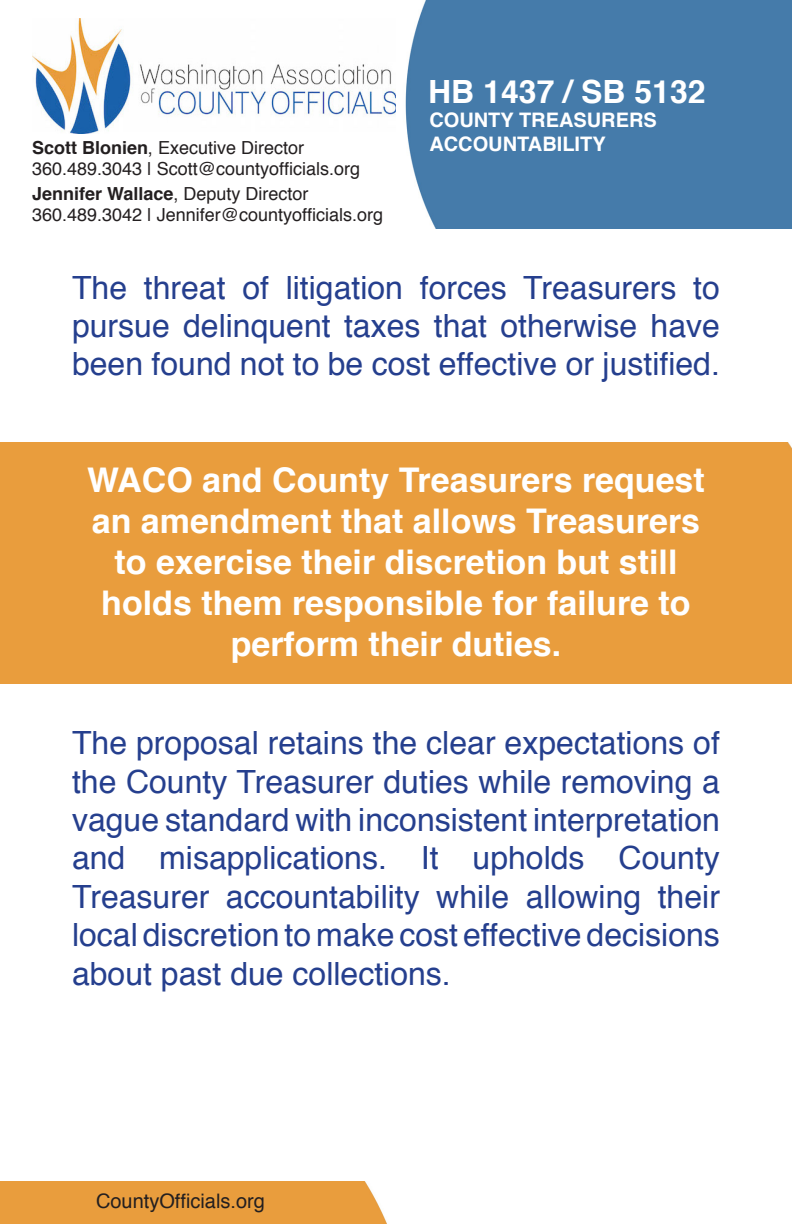
<style>
.page{position:relative;width:792px;height:1224px;background:#fff}
.page>*{position:absolute;margin:0;border:0;box-sizing:border-box;transform-origin:0 0}
.t1{font:700 34px/40.8px "Helvetica";color:#fff;text-align:center}
.t2{font:32px/38.4px "Helvetica";color:#253f8e;text-align:justify}
.t3{font:700 32px "Helvetica";color:#fff}
.t4{font:700 20px/24px "Helvetica";color:#fff}
.t5{font:20px "Helvetica";color:#231f20}
.t6{font:18px "Helvetica";color:#231f20}
.t7{font:700 18px "Helvetica";color:#231f20}
.s1{font-weight:700}
.s2{font-weight:400}
</style>
<div class="page">
<div style="left:0;top:443px;width:792px;height:241px;background:#e99d3d"></div>
<div style="left:0;top:1182px;width:387px;height:42px;background:#e99d3d"></div>
<div style="left:405px;top:0;width:387px;height:228px;background:#457baa"></div>
<img style="left:32px;top:18px;width:364px;height:116px">
<p class="t6" style="left:32px;top:133px;width:274px"><span class="s1">Scott Blonien</span>, Executive Director</p>
<p class="t6" style="left:32px;top:155px;width:330px">360.489.3043 | Scott@countyofficials.org</p>
<p class="t7" style="left:32px;top:179px;width:278px">Jennifer Wallace<span class="s2">, Deputy Director</span></p>
<p class="t6" style="left:32px;top:201px;width:353px">360.489.3042 | Jennifer@countyofficials.org</p>
<p class="t3" style="left:428px;top:66px;width:279px">HB 1437 / SB 5132</p>
<p class="t4" style="left:429px;top:109px;width:229px">COUNTY TREASURERS<br>ACCOUNTABILITY</p>
<p class="t2" style="left:72px;top:269px;width:649px">The threat of litigation forces Treasurers to pursue delinquent taxes that otherwise have been found not to be cost effective or justified.</p>
<p class="t1" style="left:87px;top:460px;width:619px">WACO and County Treasurers request an amendment that allows Treasurers to exercise their discretion but still holds them responsible for failure to perform their duties.</p>
<p class="t2" style="left:72px;top:725px;width:649px">The proposal retains the clear expectations of the County Treasurer duties while removing a vague standard with inconsistent interpretation and misapplications. It upholds County Treasurer accountability while allowing their local discretion to make cost effective decisions about past due collections.</p>
<p class="t5" style="left:96px;top:1185px;width:170px">CountyOfficials.org</p>
</div>
